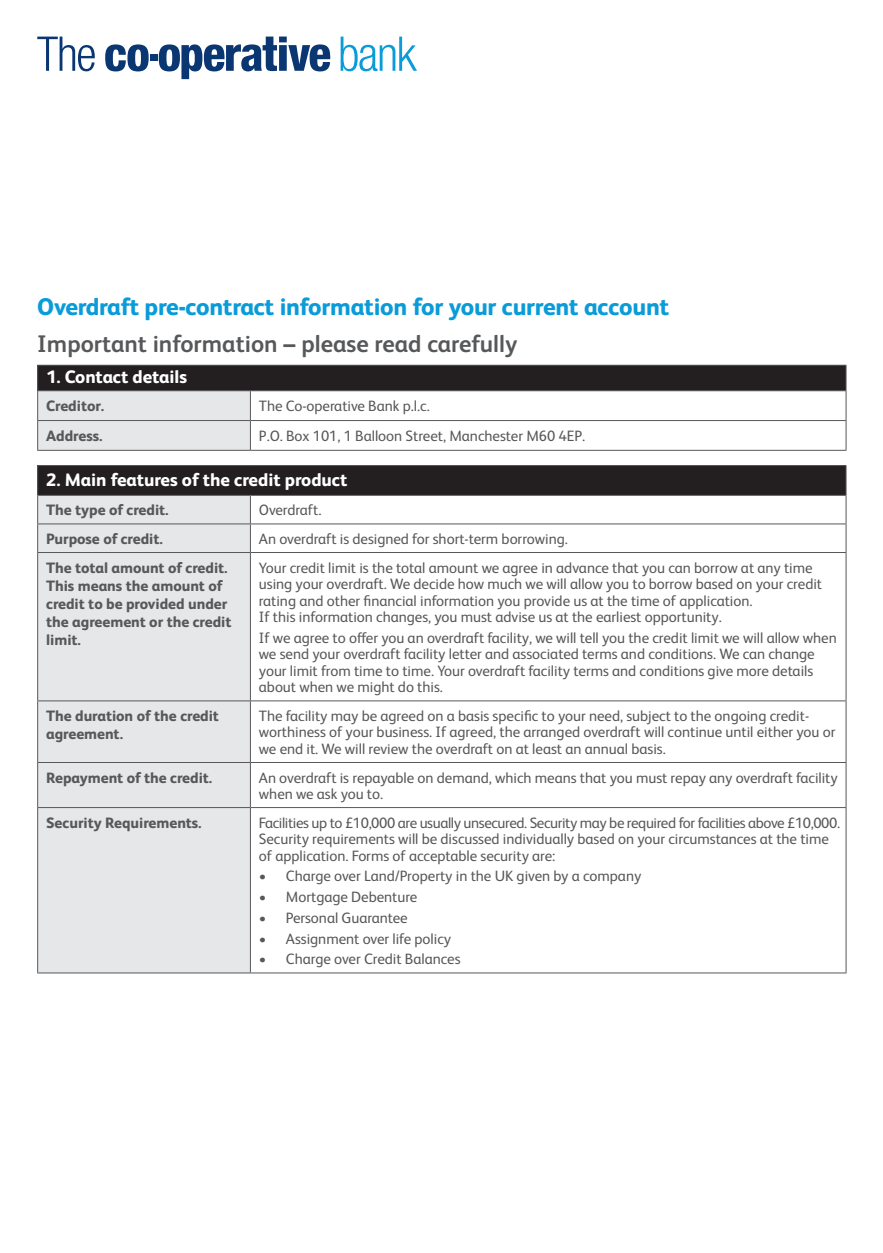
<style>
.page{position:relative;width:883px;height:1253px;background:#fff}
.page>*{position:absolute;margin:0;border:0;box-sizing:border-box;transform-origin:0 0}
.t1{font:800 24px "Coop Bank";letter-spacing:-.01em;color:#0a9bd9}
.t2{font:700 24px "Coop Bank";color:#57585a}
.Table_Title{font:800 18px "Coop Bank";color:#fff}
.Table_Main{font:15px/16.5px "Coop Bank";color:#57585a}
.Table_1{font:800 15px/18px "Coop Bank";color:#57585a}
</style>
<div class="page">
<svg style="left:37px;top:365px;width:809px;height:85px"></svg>
<hr style="left:37px;top:450px;width:213px;height:1px;background:#57585a">
<hr style="left:250px;top:450px;width:596px;height:1px;background:#57585a">
<div style="left:38px;top:465px;width:808px;height:30px;background:#231f20"></div>
<div style="left:38px;top:496px;width:212px;height:476px;background:#e6e7e9"></div>
<svg style="left:251px;top:524px;width:594px;height:285px"></svg>
<hr style="left:37px;top:465px;width:213px;height:1px;background:#57585a">
<hr style="left:250px;top:465px;width:596px;height:1px;background:#57585a">
<hr style="left:37px;top:495px;width:213px;height:1px;background:#57585a">
<hr style="left:250px;top:495px;width:596px;height:1px;background:#57585a">
<hr style="left:37px;top:523px;width:213px;height:1px;background:#57585a">
<svg style="left:37px;top:466px;width:1px;height:86px"></svg>
<hr style="left:250px;top:523px;width:596px;height:1px;background:#57585a">
<svg style="left:250px;top:495px;width:1px;height:57px"></svg>
<svg style="left:845px;top:466px;width:1px;height:86px"></svg>
<hr style="left:37px;top:552px;width:213px;height:1px;background:#57585a">
<hr style="left:37px;top:553px;width:1px;height:147px;background:#57585a">
<hr style="left:250px;top:552px;width:596px;height:1px;background:#57585a">
<hr style="left:250px;top:553px;width:1px;height:147px;background:#57585a">
<hr style="left:845px;top:553px;width:1px;height:147px;background:#57585a">
<hr style="left:37px;top:700px;width:213px;height:1px;background:#57585a">
<hr style="left:37px;top:701px;width:1px;height:61px;background:#57585a">
<hr style="left:250px;top:700px;width:596px;height:1px;background:#57585a">
<hr style="left:250px;top:701px;width:1px;height:61px;background:#57585a">
<hr style="left:845px;top:701px;width:1px;height:61px;background:#57585a">
<hr style="left:37px;top:762px;width:213px;height:1px;background:#57585a">
<hr style="left:37px;top:762px;width:1px;height:45px;background:#57585a">
<hr style="left:250px;top:762px;width:596px;height:1px;background:#57585a">
<hr style="left:250px;top:762px;width:1px;height:45px;background:#57585a">
<hr style="left:845px;top:762px;width:1px;height:45px;background:#57585a">
<hr style="left:37px;top:807px;width:213px;height:1px;background:#57585a">
<hr style="left:37px;top:808px;width:1px;height:164px;background:#57585a">
<hr style="left:250px;top:807px;width:596px;height:1px;background:#57585a">
<hr style="left:250px;top:808px;width:1px;height:164px;background:#57585a">
<hr style="left:845px;top:808px;width:1px;height:164px;background:#57585a">
<hr style="left:37px;top:972px;width:213px;height:1px;background:#57585a">
<hr style="left:250px;top:972px;width:596px;height:1px;background:#57585a">
<svg style="left:37px;top:37px;width:58px;height:34px"></svg>
<svg style="left:105px;top:44px;width:44px;height:27px"></svg>
<div style="left:150px;top:55px;width:7px;height:6px;background:#0a3672"></div>
<svg style="left:159px;top:37px;width:171px;height:42px"></svg>
<svg style="left:340px;top:37px;width:77px;height:34px"></svg>
<p class="t1" style="left:37px;top:289px;width:633px">Overdraft pre-contract information for your current account</p>
<p class="t2" style="left:37px;top:328px;width:481px">Important information – please read carefully</p>
<p class="Table_Title" style="left:46px;top:364px;width:142px">1. Contact details</p>
<p class="Table_1" style="left:46px;top:396px;width:60px">Creditor.</p>
<p class="Table_Main" style="left:259px;top:396px;width:172px">The Co-operative Bank p.l.c.</p>
<p class="Table_1" style="left:46px;top:426px;width:58px">Address.</p>
<p class="Table_Main" style="left:259px;top:426px;width:328px">P.O. Box 101, 1 Balloon Street, Manchester M60 4EP.</p>
<p class="Table_Title" style="left:46px;top:466px;width:302px">2. Main features of the credit product</p>
<p class="Table_1" style="left:46px;top:500px;width:124px">The type of credit.</p>
<p class="Table_Main" style="left:259px;top:501px;width:64px">Overdraft.</p>
<p class="Table_1" style="left:46px;top:529px;width:118px">Purpose of credit.</p>
<p class="Table_Main" style="left:259px;top:530px;width:310px">An overdraft is designed for short-term borrowing.</p>
<p class="Table_1" style="left:46px;top:557px;width:187px">The total amount of credit.<br>This means the amount of credit to be provided under the agreement or the credit limit.</p>
<p class="Table_Main" style="left:259px;top:558px;width:564px">Your credit limit is the total amount we agree in advance that you can borrow at any time using your overdraft. We decide how much we will allow you to borrow based on your credit rating and other financial information you provide us at the time of application.<br>If this information changes, you must advise us at the earliest opportunity.</p>
<p class="Table_Main" style="left:259px;top:628px;width:579px">If we agree to offer you an overdraft facility, we will tell you the credit limit we will allow when we send your overdraft facility letter and associated terms and conditions. We can change your limit from time to time. Your overdraft facility terms and conditions give more details about when we might do this.</p>
<p class="Table_1" style="left:46px;top:706px;width:174px">The duration of the credit agreement.</p>
<p class="Table_Main" style="left:259px;top:706px;width:578px">The facility may be agreed on a basis specific to your need, subject to the ongoing credit&shy;worthiness of your business. If agreed, the arranged overdraft will continue until either you or we end it. We will review the overdraft on at least an annual basis.</p>
<p class="Table_1" style="left:46px;top:767px;width:168px">Repayment of the credit.</p>
<p class="Table_Main" style="left:259px;top:768px;width:580px">An overdraft is repayable on demand, which means that you must repay any overdraft facility when we ask you to.</p>
<p class="Table_1" style="left:46px;top:812px;width:157px">Security Requirements.</p>
<p class="Table_Main" style="left:259px;top:813px;width:582px">Facilities up to £10,000 are usually unsecured. Security may be required for facilities above £10,000.<br>Security requirements will be discussed individually based on your circumstances at the time of application. Forms of acceptable security are:</p>
<p class="Table_Main" style="left:259px;top:867px;width:384px">• Charge over Land/Property in the UK given by a company</p>
<p class="Table_Main" style="left:259px;top:888px;width:160px">• Mortgage Debenture</p>
<p class="Table_Main" style="left:259px;top:908px;width:150px">• Personal Guarantee</p>
<p class="Table_Main" style="left:259px;top:929px;width:194px">• Assignment over life policy</p>
<p class="Table_Main" style="left:259px;top:950px;width:203px">• Charge over Credit Balances</p>
</div>
